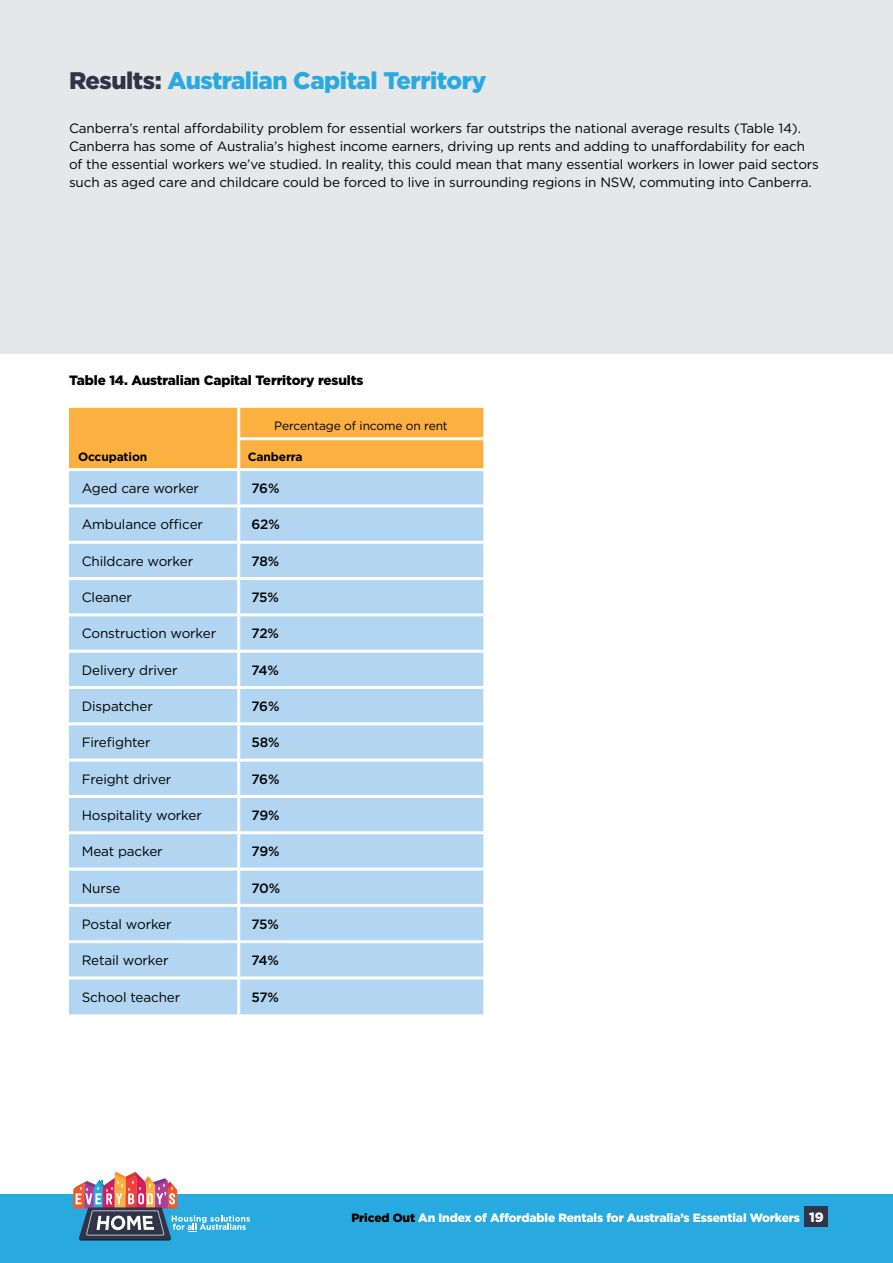
<style>
.page{position:relative;width:893px;height:1263px;background:#fff}
.page>*{position:absolute;margin:0;border:0;box-sizing:border-box;transform-origin:0 0}
.t1{font:900 24px "Gotham";letter-spacing:-.02em;color:#28aae1}
.t2{font:13.5px/18px "Gotham";letter-spacing:-.01em;color:#000}
.t3{font:500 13.5px "Gotham";letter-spacing:-.03em;color:#000}
.t4{font:900 13.5px "Gotham";letter-spacing:-.01em;color:#000}
.t5{font:900 12px "Gotham";letter-spacing:-.01em;color:#fff}
.t6{font:12px "Gotham";letter-spacing:-.01em;color:#000}
.t7{font:700 12px "Gotham";letter-spacing:-.01em;color:#000}
.s1{color:#313449}
.s2{color:#000}
.s3{font-size:13.5px}
</style>
<div class="page">
<div style="left:0;top:0;width:893px;height:354px;background:#e6e7e8"></div>
<div style="left:0;top:1194px;width:893px;height:69px;background:#28aae1"></div>
<svg style="left:73px;top:1171px;width:177px;height:69px"></svg>
<div style="left:804px;top:1206px;width:24px;height:21px;background:#313449"></div>
<div style="left:69px;top:408px;width:414px;height:60px;background:#fbb040"></div>
<div style="left:69px;top:471px;width:414px;height:543px;background:#b2d6f1"></div>
<hr style="left:237px;top:408px;width:3px;height:29px;background:#fff">
<hr style="left:237px;top:437px;width:246px;height:3px;background:#fff">
<hr style="left:237px;top:440px;width:3px;height:28px;background:#fff">
<hr style="left:237px;top:471px;width:3px;height:33px;background:#fff">
<hr style="left:69px;top:504px;width:170px;height:3px;background:#fff">
<hr style="left:239px;top:504px;width:244px;height:3px;background:#fff">
<hr style="left:237px;top:507px;width:3px;height:34px;background:#fff">
<hr style="left:69px;top:541px;width:170px;height:3px;background:#fff">
<hr style="left:239px;top:541px;width:244px;height:3px;background:#fff">
<hr style="left:237px;top:544px;width:3px;height:33px;background:#fff">
<hr style="left:69px;top:577px;width:170px;height:3px;background:#fff">
<hr style="left:239px;top:577px;width:244px;height:3px;background:#fff">
<hr style="left:237px;top:580px;width:3px;height:33px;background:#fff">
<hr style="left:69px;top:613px;width:170px;height:3px;background:#fff">
<hr style="left:239px;top:613px;width:244px;height:3px;background:#fff">
<hr style="left:237px;top:616px;width:3px;height:34px;background:#fff">
<hr style="left:69px;top:650px;width:170px;height:3px;background:#fff">
<hr style="left:239px;top:650px;width:244px;height:3px;background:#fff">
<hr style="left:237px;top:653px;width:3px;height:33px;background:#fff">
<hr style="left:69px;top:686px;width:170px;height:3px;background:#fff">
<hr style="left:239px;top:686px;width:244px;height:3px;background:#fff">
<hr style="left:237px;top:689px;width:3px;height:33px;background:#fff">
<hr style="left:69px;top:722px;width:170px;height:3px;background:#fff">
<hr style="left:239px;top:722px;width:244px;height:3px;background:#fff">
<hr style="left:237px;top:725px;width:3px;height:34px;background:#fff">
<hr style="left:69px;top:759px;width:170px;height:3px;background:#fff">
<hr style="left:239px;top:759px;width:244px;height:3px;background:#fff">
<hr style="left:237px;top:762px;width:3px;height:33px;background:#fff">
<hr style="left:69px;top:795px;width:170px;height:3px;background:#fff">
<hr style="left:239px;top:795px;width:244px;height:3px;background:#fff">
<hr style="left:237px;top:798px;width:3px;height:33px;background:#fff">
<hr style="left:69px;top:831px;width:170px;height:3px;background:#fff">
<hr style="left:239px;top:831px;width:244px;height:3px;background:#fff">
<hr style="left:237px;top:834px;width:3px;height:33px;background:#fff">
<hr style="left:69px;top:867px;width:170px;height:3px;background:#fff">
<hr style="left:239px;top:867px;width:244px;height:3px;background:#fff">
<hr style="left:237px;top:870px;width:3px;height:34px;background:#fff">
<hr style="left:69px;top:904px;width:170px;height:3px;background:#fff">
<hr style="left:239px;top:904px;width:244px;height:3px;background:#fff">
<hr style="left:237px;top:907px;width:3px;height:33px;background:#fff">
<hr style="left:69px;top:940px;width:170px;height:3px;background:#fff">
<hr style="left:239px;top:940px;width:244px;height:3px;background:#fff">
<hr style="left:237px;top:943px;width:3px;height:33px;background:#fff">
<hr style="left:69px;top:976px;width:170px;height:3px;background:#fff">
<hr style="left:239px;top:976px;width:244px;height:3px;background:#fff">
<hr style="left:237px;top:979px;width:3px;height:35px;background:#fff">
<h1 class="t1" style="left:69px;top:64px;width:419px"><span class="s1">Results:</span> Australian Capital Territory</h1>
<p class="t2" style="left:69px;top:119px;width:751px">Canberra’s rental affordability problem for essential workers far outstrips the national average results (Table 14).<br>Canberra has some of Australia’s highest income earners, driving up rents and adding to unaffordability for each of the essential workers we’ve studied. In reality, this could mean that many essential workers in lower paid sectors such as aged care and childcare could be forced to live in surrounding regions in NSW, commuting into Canberra.</p>
<p class="t4" style="left:69px;top:371px;width:296px">Table 14. Australian Capital Territory results</p>
<p class="t7" style="left:78px;top:448px;width:71px">Occupation</p>
<p class="t6" style="left:274px;top:418px;width:175px">Percentage of income on rent</p>
<p class="t7" style="left:248px;top:448px;width:56px">Canberra</p>
<p class="t2" style="left:82px;top:479px;width:119px">Aged care worker</p>
<p class="t3" style="left:251px;top:479px;width:29px">76%</p>
<p class="t2" style="left:82px;top:515px;width:123px">Ambulance officer</p>
<p class="t3" style="left:251px;top:516px;width:30px">62%</p>
<p class="t2" style="left:82px;top:552px;width:113px">Childcare worker</p>
<p class="t3" style="left:251px;top:552px;width:29px">78%</p>
<p class="t2" style="left:82px;top:588px;width:52px">Cleaner</p>
<p class="t3" style="left:251px;top:588px;width:29px">75%</p>
<p class="t2" style="left:82px;top:624px;width:136px">Construction worker</p>
<p class="t3" style="left:251px;top:625px;width:29px">72%</p>
<p class="t2" style="left:82px;top:661px;width:97px">Delivery driver</p>
<p class="t3" style="left:251px;top:661px;width:29px">74%</p>
<p class="t2" style="left:82px;top:697px;width:73px">Dispatcher</p>
<p class="t3" style="left:251px;top:697px;width:29px">76%</p>
<p class="t2" style="left:82px;top:733px;width:70px">Firefighter</p>
<p class="t3" style="left:251px;top:734px;width:30px">58%</p>
<p class="t2" style="left:82px;top:770px;width:91px">Freight driver</p>
<p class="t3" style="left:251px;top:770px;width:29px">76%</p>
<p class="t2" style="left:82px;top:806px;width:122px">Hospitality worker</p>
<p class="t3" style="left:251px;top:806px;width:30px">79%</p>
<p class="t2" style="left:82px;top:842px;width:82px">Meat packer</p>
<p class="t3" style="left:251px;top:843px;width:30px">79%</p>
<p class="t2" style="left:82px;top:879px;width:40px">Nurse</p>
<p class="t3" style="left:251px;top:879px;width:30px">70%</p>
<p class="t2" style="left:82px;top:915px;width:91px">Postal worker</p>
<p class="t3" style="left:251px;top:915px;width:29px">75%</p>
<p class="t2" style="left:82px;top:951px;width:88px">Retail worker</p>
<p class="t3" style="left:251px;top:952px;width:29px">74%</p>
<p class="t2" style="left:82px;top:987px;width:100px">School teacher</p>
<p class="t3" style="left:251px;top:988px;width:29px">57%</p>
<p class="t5" style="left:351px;top:1210px;width:474px"><span class="s2">Priced Out</span> An Index of Affordable Rentals for Australia’s Essential Workers <span class="s3">19</span></p>
</div>
